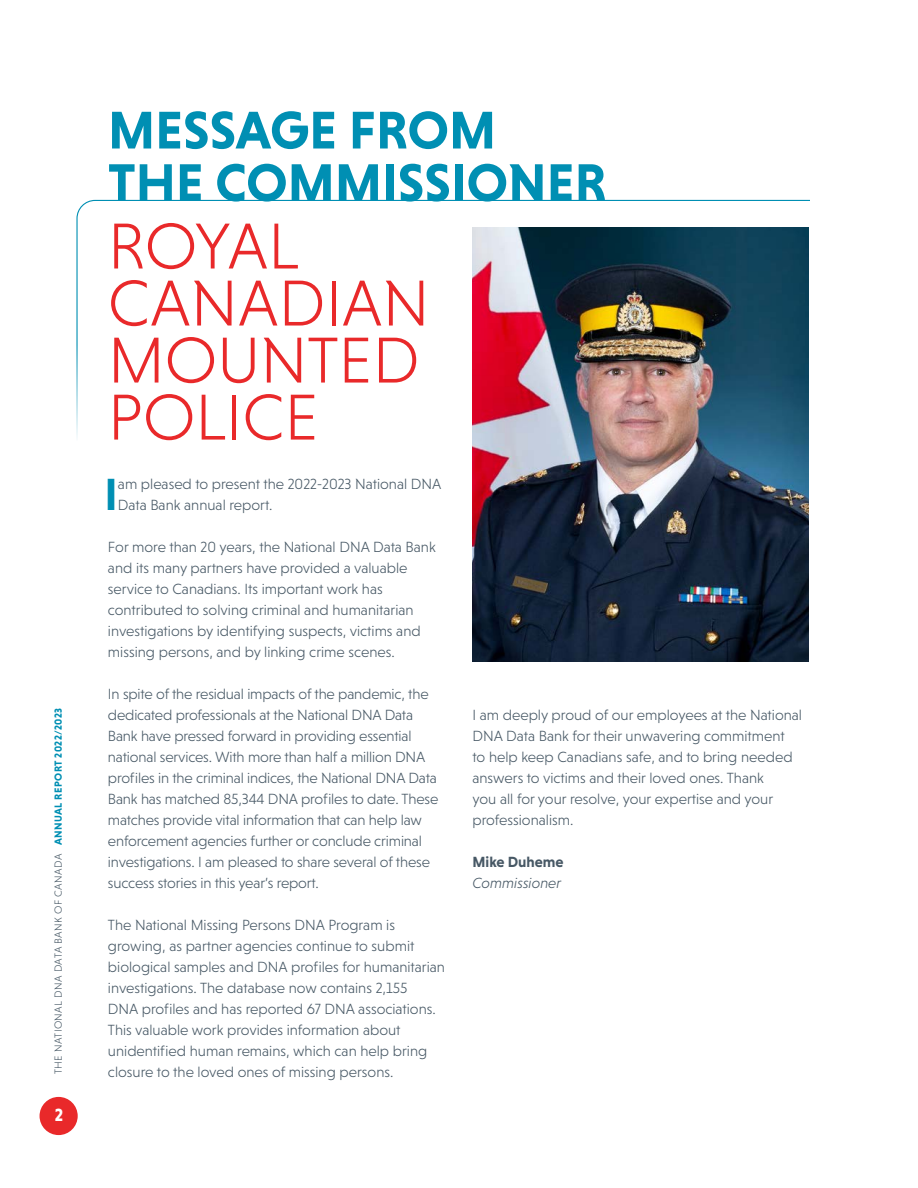
<style>
.page{position:relative;width:918px;height:1188px;background:#fff}
.page>*{position:absolute;margin:0;border:0;box-sizing:border-box;transform-origin:0 0}
.t1{font:300 66px/57px "Niveau Grotesk";color:#e9292a}
.t2{font:700 54px/52.5px "Niveau Grotesk";color:#008fb3}
.t3{font:700 45.9px "Niveau Grotesk";color:#008fb3}
.t4{font:700 18px "Niveau Grotesk";color:#fff}
.t5{font:300 15px/21px "Niveau Grotesk";color:#475865}
.t6{font:italic 300 15px "Niveau Grotesk";color:#475865}
.t7{font:700 15px "Niveau Grotesk";color:#475865}
.t8{font:300 10.5px "Niveau Grotesk";letter-spacing:.04em;color:#475865}
.s1{font-weight:700;color:#008fb3}
</style>
<div class="page">
<div style="left:40px;top:1097px;width:38px;height:38px;background:#e9292a;border-radius:50%"></div>
<img style="left:472px;top:442px;width:337px;height:220px">
<svg style="left:76px;top:199px;width:734px;height:243px"></svg>
<p class="t8" style="left:52px;top:1074px;width:368px;rotate:-90deg">THE NATIONAL DNA DATA BANK OF CANADA <span class="s1">ANNUAL REPORT 2022/2023</span></p>
<p class="t4" style="left:55px;top:1104px;width:10px">2</p>
<h2 class="t2" style="left:108px;top:103px;width:500px">MESSAGE FROM<br>THE COMMISSIONER</h2>
<h1 class="t1" style="left:108px;top:217px;width:323px">ROYAL<br>CANADIAN<br>MOUNTED<br>POLICE</h1>
<h3 class="t3" style="left:105px;top:468px;width:15px">I</h3>
<p class="t5" style="left:118px;top:473px;width:325px">am pleased to present the 2022-2023 National DNA<br>Data Bank annual report.</p>
<p class="t5" style="left:108px;top:536px;width:329px">For more than 20 years, the National DNA Data Bank and its many partners have provided a valuable service to Canadians. Its important work has contributed to solving criminal and humanitarian investigations by identifying suspects, victims and missing persons, and by linking crime scenes.</p>
<p class="t5" style="left:108px;top:683px;width:332px">In spite of the residual impacts of the pandemic, the dedicated professionals at the National DNA Data Bank have pressed forward in providing essential national services. With more than half a million DNA profiles in the criminal indices, the National DNA Data Bank has matched 85,344 DNA profiles to date. These matches provide vital information that can help law enforcement agencies further or conclude criminal investigations. I am pleased to share several of these success stories in this year’s report.</p>
<p class="t5" style="left:108px;top:914px;width:339px">The National Missing Persons DNA Program is growing, as partner agencies continue to submit biological samples and DNA profiles for humanitarian investigations. The database now contains 2,155<br>DNA profiles and has reported 67 DNA associations.<br>This valuable work provides information about unidentified human remains, which can help bring closure to the loved ones of missing persons.</p>
<p class="t5" style="left:472px;top:704px;width:331px">I am deeply proud of our employees at the National DNA Data Bank for their unwavering commitment<br>to help keep Canadians safe, and to bring needed answers to victims and their loved ones. Thank<br>you all for your resolve, your expertise and your professionalism.</p>
<p class="t7" style="left:472px;top:853px;width:93px">Mike Duheme</p>
<p class="t6" style="left:472px;top:874px;width:90px">Commissioner</p>
</div>
